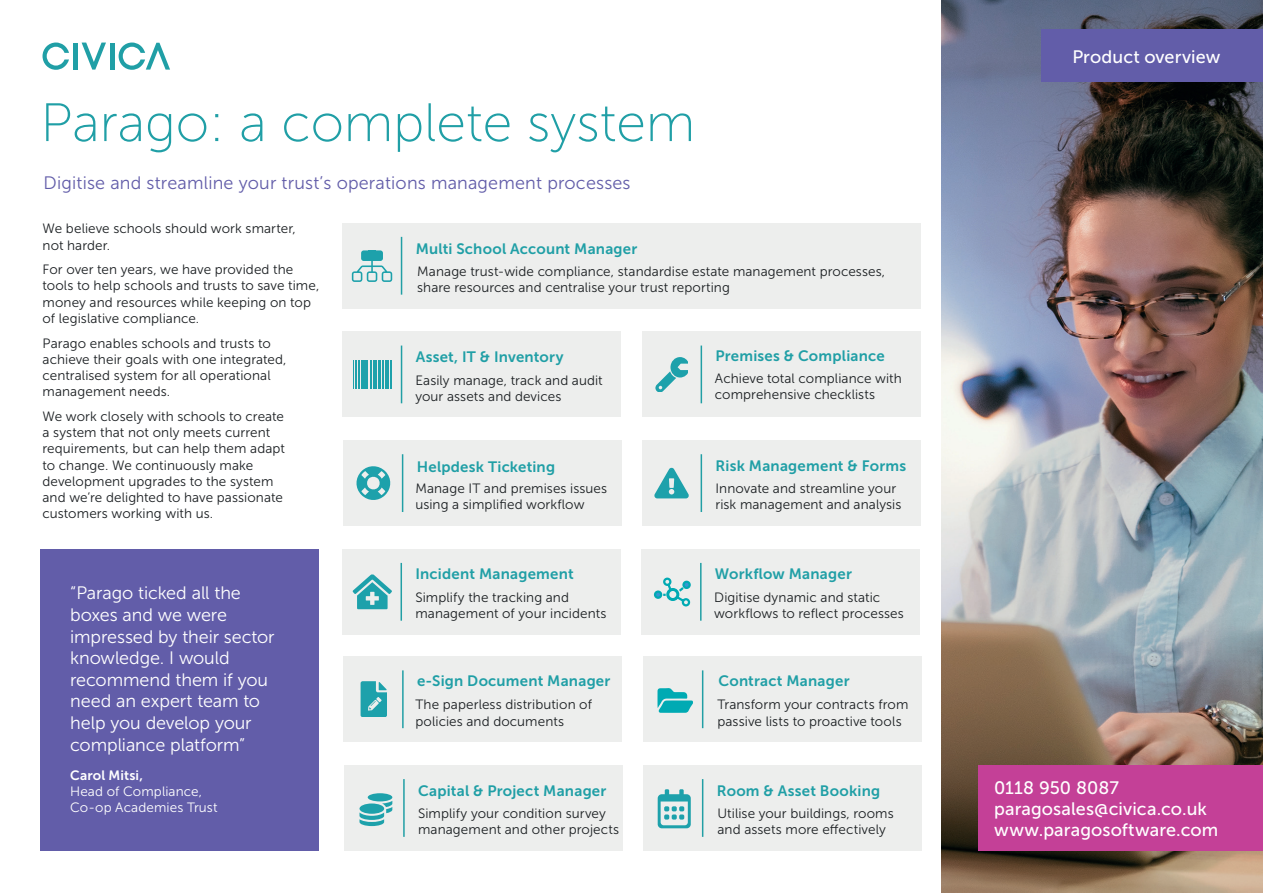
<style>
.page{position:relative;width:1263px;height:893px;background:#fff}
.page>*{position:absolute;margin:0;border:0;box-sizing:border-box;transform-origin:0 0}
.t1{font:54px "Museo Sans 100";letter-spacing:-.005em;color:#209fa6}
.t2{font:18px/21.6px "Museo Sans 300";letter-spacing:-.005em;color:#fff}
.t3{font:18px/21px "Museo Sans 500";letter-spacing:.005em;color:#fff}
.t4{font:18px "Museo Sans 300";letter-spacing:.01em;color:#625da9}
.t5{font:15px "Museo Sans 700";letter-spacing:.015em;color:#209fa6}
.t6{font:13.5px/16.2px "Museo Sans 300";letter-spacing:.005em;color:#1b1f22}
.t7{font:13.5px/16.2px "Museo Sans 300";letter-spacing:.01em;color:#fff}
.t8{font:13.5px "Museo Sans 700";letter-spacing:.01em;color:#fff}
</style>
<div class="page">
<img style="left:942px;top:0;width:321px;height:893px">
<hr style="left:74px;top:43px;width:4px;height:27px;background:#209fa6">
<svg style="left:82px;top:43px;width:24px;height:27px"></svg>
<hr style="left:110px;top:43px;width:4px;height:27px;background:#209fa6">
<svg style="left:43px;top:43px;width:26px;height:27px"></svg>
<svg style="left:119px;top:43px;width:51px;height:27px"></svg>
<div style="left:40px;top:549px;width:279px;height:301px;background:#625da9"></div>
<div style="left:643px;top:657px;width:279px;height:85px;background:#edeeed"></div>
<hr style="left:702px;top:670px;width:1px;height:58px;background:#219fa5">
<svg style="left:657px;top:688px;width:36px;height:24px"></svg>
<div style="left:642px;top:549px;width:278px;height:85px;background:#edeeed"></div>
<hr style="left:700px;top:563px;width:1px;height:58px;background:#219fa5">
<svg style="left:655px;top:577px;width:36px;height:30px"></svg>
<div style="left:654px;top:590px;width:8px;height:9px;border:2px solid #00aab3;border-radius:50%"></div>
<div style="left:683px;top:582px;width:7px;height:6px;background:#3897d2;border-radius:50%"></div>
<div style="left:682px;top:581px;width:9px;height:8px;border:2px solid #00aab3;border-radius:50%"></div>
<div style="left:1042px;top:30px;width:221px;height:52px;background:#625da9"></div>
<div style="left:344px;top:657px;width:278px;height:85px;background:#edeeed"></div>
<hr style="left:402px;top:670px;width:2px;height:58px;background:#219fa5">
<svg style="left:361px;top:681px;width:25px;height:35px"></svg>
<div style="left:343px;top:441px;width:279px;height:85px;background:#edeeed"></div>
<hr style="left:402px;top:454px;width:1px;height:58px;background:#219fa5">
<svg style="left:356px;top:466px;width:35px;height:34px"></svg>
<div style="left:642px;top:332px;width:279px;height:85px;background:#edeeed"></div>
<hr style="left:701px;top:346px;width:1px;height:57px;background:#219fa5">
<svg style="left:655px;top:357px;width:33px;height:35px"></svg>
<div style="left:342px;top:332px;width:279px;height:85px;background:#edeeed"></div>
<hr style="left:401px;top:346px;width:1px;height:57px;background:#219fa5">
<hr style="left:361px;top:360px;width:3px;height:29px;background:#1da1ab">
<hr style="left:373px;top:360px;width:3px;height:29px;background:#1da1ab">
<hr style="left:385px;top:360px;width:3px;height:29px;background:#1da1ab">
<hr style="left:378px;top:360px;width:3px;height:29px;background:#1da1ab">
<hr style="left:358px;top:360px;width:2px;height:29px;background:#1da1ab">
<svg style="left:390px;top:360px;width:1px;height:29px"></svg>
<svg style="left:382px;top:360px;width:1px;height:29px"></svg>
<svg style="left:353px;top:360px;width:3px;height:29px"></svg>
<svg style="left:365px;top:360px;width:6px;height:29px"></svg>
<div style="left:643px;top:765px;width:279px;height:85px;background:#edeeed"></div>
<hr style="left:702px;top:779px;width:1px;height:58px;background:#219fa5">
<svg style="left:658px;top:789px;width:33px;height:39px"></svg>
<div style="left:345px;top:765px;width:278px;height:85px;background:#edeeed"></div>
<hr style="left:403px;top:779px;width:2px;height:58px;background:#219fa5">
<svg style="left:359px;top:793px;width:33px;height:33px"></svg>
<div style="left:342px;top:549px;width:279px;height:85px;background:#edeeed"></div>
<hr style="left:400px;top:563px;width:2px;height:58px;background:#219fa5">
<svg style="left:353px;top:574px;width:39px;height:35px"></svg>
<div style="left:642px;top:441px;width:279px;height:85px;background:#edeeed"></div>
<hr style="left:701px;top:454px;width:1px;height:58px;background:#219fa5">
<svg style="left:654px;top:467px;width:35px;height:31px"></svg>
<div style="left:342px;top:223px;width:579px;height:85px;background:#edeeed"></div>
<hr style="left:401px;top:237px;width:1px;height:58px;background:#219fa5">
<svg style="left:352px;top:250px;width:40px;height:32px"></svg>
<div style="left:979px;top:765px;width:284px;height:85px;background:#c44097"></div>
<h1 class="t1" style="left:40px;top:94px;width:656px">Parago: a complete system</h1>
<h2 class="t4" style="left:44px;top:173px;width:588px">Digitise and streamline your trust’s operations management processes</h2>
<p class="t6" style="left:43px;top:221px;width:255px">We believe schools should work smarter, not harder.</p>
<p class="t6" style="left:43px;top:262px;width:278px">For over ten years, we have provided the tools to help schools and trusts to save time, money and resources while keeping on top of legislative compliance.</p>
<p class="t6" style="left:43px;top:335px;width:246px">Parago enables schools and trusts to achieve their goals with one integrated, centralised system for all operational management needs.</p>
<p class="t6" style="left:43px;top:408px;width:244px">We work closely with schools to create a system that not only meets current requirements, but can help them adapt to change. We continuously make development upgrades to the system and we’re delighted to have passionate customers working with us.</p>
<h2 class="t2" style="left:70px;top:582px;width:206px">“Parago ticked all the boxes and we were impressed by their sector knowledge. I would recommend them if you need an expert team to help you develop your compliance platform”</h2>
<p class="t8" style="left:70px;top:767px;width:74px">Carol Mitsi,</p>
<p class="t7" style="left:70px;top:783px;width:149px">Head of Compliance,<br>Co-op Academies Trust</p>
<p class="t5" style="left:416px;top:240px;width:223px">Multi School Account Manager</p>
<p class="t6" style="left:417px;top:263px;width:469px">Manage trust-wide compliance, standardise estate management processes, share resources and centralise your trust reporting</p>
<p class="t5" style="left:416px;top:348px;width:149px">Asset, IT &amp; Inventory</p>
<p class="t6" style="left:415px;top:372px;width:189px">Easily manage, track and audit your assets and devices</p>
<p class="t5" style="left:417px;top:458px;width:140px">Helpdesk Ticketing</p>
<p class="t6" style="left:415px;top:481px;width:193px">Manage IT and premises issues using a simplified workflow</p>
<p class="t5" style="left:415px;top:566px;width:160px">Incident Management</p>
<p class="t6" style="left:415px;top:589px;width:193px">Simplify the tracking and management of your incidents</p>
<p class="t5" style="left:417px;top:672px;width:195px">e-Sign Document Manager</p>
<p class="t6" style="left:415px;top:697px;width:178px">The paperless distribution of policies and documents</p>
<p class="t5" style="left:418px;top:782px;width:190px">Capital &amp; Project Manager</p>
<p class="t6" style="left:418px;top:805px;width:203px">Simplify your condition survey management and other projects</p>
<p class="t5" style="left:715px;top:347px;width:171px">Premises &amp; Compliance</p>
<p class="t6" style="left:715px;top:370px;width:188px">Achieve total compliance with comprehensive checklists</p>
<p class="t5" style="left:715px;top:457px;width:192px">Risk Management &amp; Forms</p>
<p class="t6" style="left:715px;top:481px;width:187px">Innovate and streamline your risk management and analysis</p>
<p class="t5" style="left:715px;top:566px;width:138px">Workflow Manager</p>
<p class="t6" style="left:714px;top:589px;width:191px">Digitise dynamic and static workflows to reflect processes</p>
<p class="t5" style="left:719px;top:672px;width:132px">Contract Manager</p>
<p class="t6" style="left:717px;top:697px;width:192px">Transform your contracts from passive lists to proactive tools</p>
<p class="t5" style="left:717px;top:782px;width:165px">Room &amp; Asset Booking</p>
<p class="t6" style="left:717px;top:805px;width:178px">Utilise your buildings, rooms and assets more effectively</p>
<h2 class="t3" style="left:1072px;top:46px;width:150px">Product overview</h2>
<h2 class="t3" style="left:994px;top:777px;width:226px">0118 950 8087 paragosales@civica.co.uk www.paragosoftware.com</h2>
</div>
